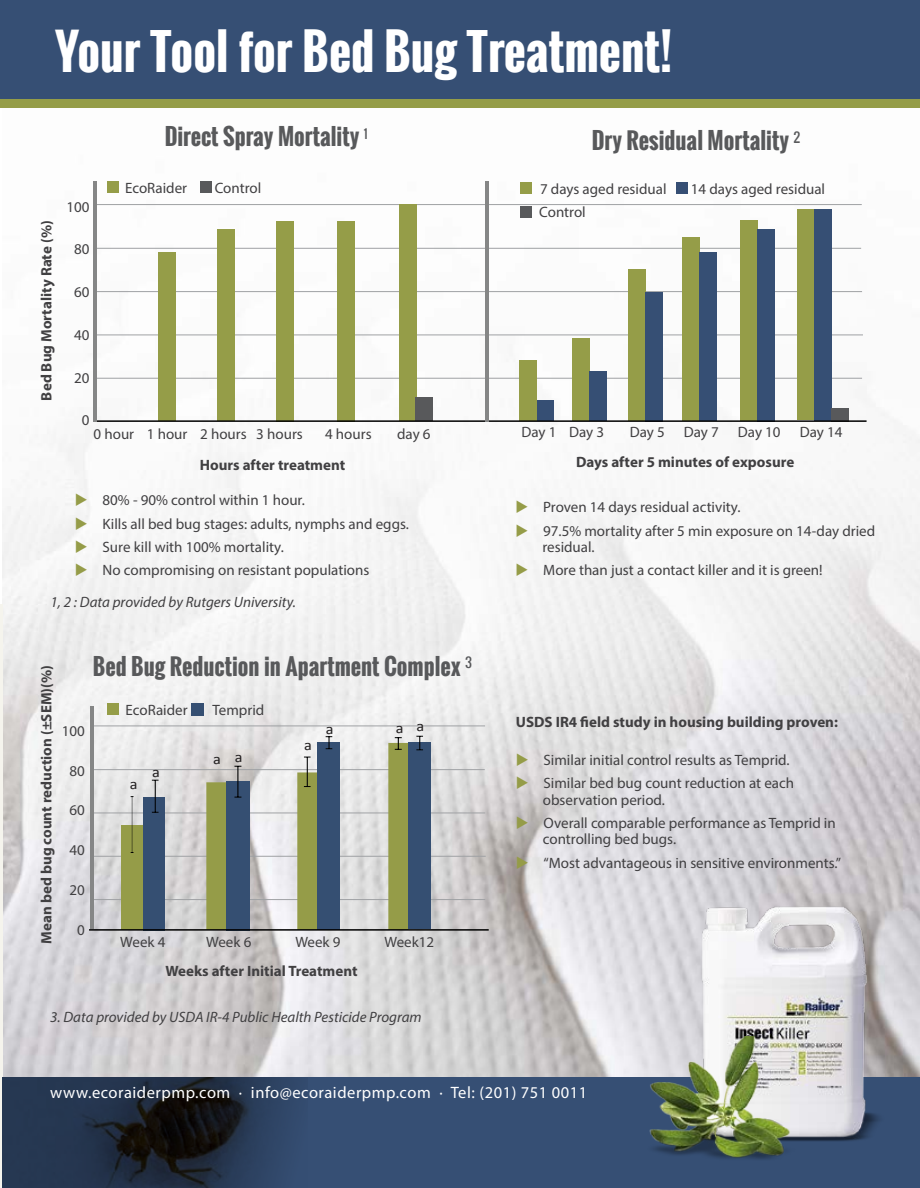
<style>
.page{position:relative;width:920px;height:1188px;background:#fff}
.page>*{position:absolute;margin:0;border:0;box-sizing:border-box;transform-origin:0 0}
.t1{font:700 48px "Oswald";color:#fff}
.t2{font:700 22.5px "Oswald";color:#58595b}
.t3{font:16.5px "Myriad Pro";letter-spacing:.03em;color:#fff}
.t4{font:15px/16.5px "Myriad Pro";color:#414042}
.t5{font:700 15px "Myriad Pro";color:#414042}
.t6{font:italic 15px "Myriad Pro";color:#414042}
.t7{font:14.85px "Calibri";color:#221f20;scale:1.1 1}
.s1{color:#959c48}
</style>
<div class="page">
<img style="left:3px;top:107px;width:917px;height:970px">
<hr style="left:94px;top:378px;width:768px;height:1px;background:#9fa1a4">
<hr style="left:93px;top:899px;width:392px;height:1px;background:#9fa1a4">
<hr style="left:94px;top:335px;width:769px;height:1px;background:#9fa1a4">
<hr style="left:93px;top:856px;width:393px;height:1px;background:#9fa1a4">
<hr style="left:94px;top:291px;width:768px;height:1px;background:#9fa1a4">
<hr style="left:93px;top:813px;width:392px;height:1px;background:#9fa1a4">
<hr style="left:94px;top:248px;width:767px;height:1px;background:#9fa1a4">
<hr style="left:93px;top:769px;width:392px;height:1px;background:#9fa1a4">
<hr style="left:94px;top:204px;width:768px;height:1px;background:#9fa1a4">
<hr style="left:93px;top:726px;width:392px;height:1px;background:#9fa1a4">
<div style="left:536px;top:401px;width:18px;height:20px;background:#364f74"></div>
<div style="left:572px;top:338px;width:18px;height:83px;background:#959d48"></div>
<div style="left:589px;top:371px;width:18px;height:50px;background:#364f74"></div>
<div style="left:519px;top:361px;width:18px;height:60px;background:#959d48"></div>
<div style="left:628px;top:269px;width:18px;height:152px;background:#959d48"></div>
<div style="left:645px;top:292px;width:18px;height:129px;background:#364f74"></div>
<div style="left:682px;top:237px;width:18px;height:184px;background:#959d48"></div>
<div style="left:699px;top:253px;width:18px;height:168px;background:#364f74"></div>
<div style="left:740px;top:220px;width:18px;height:201px;background:#959d48"></div>
<div style="left:757px;top:229px;width:18px;height:193px;background:#364f74"></div>
<div style="left:797px;top:209px;width:18px;height:211px;background:#959d48"></div>
<div style="left:814px;top:209px;width:18px;height:212px;background:#364f74"></div>
<div style="left:158px;top:253px;width:18px;height:168px;background:#959d48"></div>
<div style="left:217px;top:229px;width:18px;height:192px;background:#959d48"></div>
<div style="left:337px;top:221px;width:18px;height:201px;background:#959d48"></div>
<div style="left:276px;top:221px;width:18px;height:201px;background:#959d48"></div>
<div style="left:399px;top:205px;width:18px;height:216px;background:#959d48"></div>
<div style="left:415px;top:398px;width:18px;height:23px;background:#58595b"></div>
<div style="left:831px;top:408px;width:18px;height:14px;background:#58595b"></div>
<hr style="left:0;top:604px;width:3px;height:584px;background:#f5f4ed">
<div style="left:0;top:0;width:920px;height:107px;background:#959d48"></div>
<div style="left:0;top:0;width:920px;height:99px;background:#364f74"></div>
<div style="left:520px;top:182px;width:12px;height:12px;background:#959d48"></div>
<div style="left:676px;top:182px;width:12px;height:12px;background:#364f74"></div>
<hr style="left:94px;top:420px;width:773px;height:2px;background:#000">
<div style="left:107px;top:181px;width:11px;height:12px;background:#959d48"></div>
<div style="left:200px;top:181px;width:12px;height:12px;background:#58595b"></div>
<div style="left:2px;top:1077px;width:918px;height:111px;background:#364f74"></div>
<img style="left:2px;top:1077px;width:294px;height:111px">
<img style="left:646px;top:888px;width:239px;height:253px">
<img style="left:620px;top:1037px;width:191px;height:122px">
<hr style="left:90px;top:706px;width:3px;height:223px;background:#858686">
<div style="left:192px;top:703px;width:12px;height:12px;background:#354f72"></div>
<div style="left:143px;top:798px;width:21px;height:133px;background:#354f72"></div>
<div style="left:121px;top:825px;width:22px;height:105px;background:#959c48"></div>
<div style="left:409px;top:742px;width:22px;height:187px;background:#354f72"></div>
<svg style="left:131px;top:796px;width:3px;height:57px"></svg>
<svg style="left:152px;top:780px;width:7px;height:33px"></svg>
<svg style="left:416px;top:736px;width:7px;height:14px"></svg>
<svg style="left:206px;top:736px;width:203px;height:193px;background:#abb1a4"></svg>
<hr style="left:94px;top:181px;width:3px;height:241px;background:#858686">
<hr style="left:486px;top:181px;width:3px;height:241px;background:#858686">
<div style="left:520px;top:206px;width:12px;height:12px;background:#58595b"></div>
<div style="left:107px;top:704px;width:12px;height:11px;background:#959d48"></div>
<hr style="left:89px;top:929px;width:400px;height:2px;background:#000">
<h1 class="t1" style="left:55px;top:15px;width:619px">Your Tool for Bed Bug Treatment!</h1>
<h2 class="t2" style="left:165px;top:120px;width:204px">Direct Spray Mortality <sup>1</sup></h2>
<p class="t5" style="left:37px;top:401px;width:181px;rotate:-90deg">Bed Bug Mortality Rate (%)</p>
<p class="t4" style="left:66px;top:198px;width:25px">100</p>
<p class="t4" style="left:74px;top:241px;width:17px">80</p>
<p class="t4" style="left:74px;top:284px;width:17px">60</p>
<p class="t4" style="left:74px;top:326px;width:17px">40</p>
<p class="t4" style="left:74px;top:369px;width:17px">20</p>
<p class="t4" style="left:82px;top:412px;width:9px">0</p>
<p class="t4" style="left:125px;top:179px;width:64px">EcoRaider</p>
<p class="t4" style="left:215px;top:179px;width:48px">Control</p>
<p class="t4" style="left:94px;top:425px;width:211px">0 hour 1 hour 2 hours 3 hours</p>
<p class="t4" style="left:325px;top:425px;width:48px">4 hours</p>
<p class="t4" style="left:397px;top:425px;width:35px">day 6</p>
<p class="t5" style="left:200px;top:455px;width:147px">Hours after treatment</p>
<p class="t4" style="left:75px;top:492px;width:231px"><span class="s1">◆</span> 80% - 90% control within 1 hour.</p>
<p class="t4" style="left:75px;top:515px;width:336px"><span class="s1">◆</span> Kills all bed bug stages: adults, nymphs and eggs.</p>
<p class="t4" style="left:75px;top:538px;width:211px"><span class="s1">◆</span> Sure kill with 100% mortality.</p>
<p class="t4" style="left:75px;top:562px;width:296px"><span class="s1">◆</span> No compromising on resistant populations</p>
<p class="t6" style="left:51px;top:592px;width:247px">1, 2 : Data provided by Rutgers University.</p>
<p class="t5" style="left:37px;top:944px;width:280px;rotate:-90deg">Mean bed bug count reduction (±SEM)(%)</p>
<p class="t4" style="left:62px;top:722px;width:25px">100</p>
<p class="t4" style="left:70px;top:762px;width:17px">80</p>
<p class="t4" style="left:70px;top:802px;width:17px">60</p>
<p class="t4" style="left:70px;top:842px;width:17px">40</p>
<p class="t4" style="left:70px;top:881px;width:17px">20</p>
<p class="t4" style="left:77px;top:921px;width:9px">0</p>
<h2 class="t2" style="left:93px;top:649px;width:381px">Bed Bug Reduction in Apartment Complex <sup>3</sup></h2>
<p class="t4" style="left:126px;top:702px;width:64px">EcoRaider</p>
<p class="t4" style="left:212px;top:702px;width:53px">Temprid</p>
<p class="t7" style="left:130px;top:774px;width:9px">a</p>
<p class="t7" style="left:152px;top:762px;width:9px">a</p>
<p class="t7" style="left:213px;top:748px;width:28px">a a</p>
<p class="t7" style="left:304px;top:735px;width:9px">a</p>
<p class="t7" style="left:326px;top:719px;width:9px">a</p>
<p class="t7" style="left:396px;top:717px;width:27px">a a</p>
<p class="t4" style="left:120px;top:933px;width:47px">Week 4</p>
<p class="t4" style="left:206px;top:933px;width:47px">Week 6</p>
<p class="t4" style="left:295px;top:933px;width:47px">Week 9</p>
<p class="t4" style="left:384px;top:933px;width:51px">Week12</p>
<p class="t5" style="left:166px;top:961px;width:194px">Weeks after Initial Treatment</p>
<p class="t6" style="left:50px;top:1008px;width:373px">3. Data provided by USDA IR-4 Public Health Pesticide Program</p>
<h2 class="t2" style="left:592px;top:124px;width:210px">Dry Residual Mortality <sup>2</sup></h2>
<p class="t4" style="left:540px;top:180px;width:128px">7 days aged residual</p>
<p class="t4" style="left:691px;top:180px;width:136px">14 days aged residual</p>
<p class="t4" style="left:539px;top:203px;width:48px">Control</p>
<p class="t4" style="left:521px;top:424px;width:84px">Day 1 Day 3</p>
<p class="t4" style="left:630px;top:424px;width:37px">Day 5</p>
<p class="t4" style="left:684px;top:424px;width:37px">Day 7</p>
<p class="t4" style="left:738px;top:424px;width:44px">Day 10</p>
<p class="t4" style="left:800px;top:424px;width:44px">Day 14</p>
<p class="t5" style="left:576px;top:452px;width:220px">Days after 5 minutes of exposure</p>
<p class="t4" style="left:515px;top:499px;width:227px"><span class="s1">◆</span> Proven 14 days residual activity.</p>
<p class="t4" style="left:542px;top:522px;width:334px;text-indent:-27px"><span class="s1">◆</span> 97.5% mortality after 5 min exposure on 14-day dried residual.</p>
<p class="t4" style="left:515px;top:562px;width:309px"><span class="s1">◆</span> More than just a contact killer and it is green!</p>
<p class="t5" style="left:516px;top:713px;width:324px">USDS IR4 field study in housing building proven:</p>
<p class="t4" style="left:516px;top:751px;width:275px"><span class="s1">◆</span> Similar initial control results as Temprid.</p>
<p class="t4" style="left:543px;top:775px;width:253px;text-indent:-27px"><span class="s1">◆</span> Similar bed bug count reduction at each observation period.</p>
<p class="t4" style="left:543px;top:814px;width:294px;text-indent:-27px"><span class="s1">◆</span> Overall comparable performance as Temprid in controlling bed bugs.</p>
<p class="t4" style="left:516px;top:854px;width:327px"><span class="s1">◆</span> “Most advantageous in sensitive environments.”</p>
<p class="t3" style="left:50px;top:1082px;width:539px">www.ecoraiderpmp.com · info@ecoraiderpmp.com · Tel: (201) 751 0011</p>
</div>
